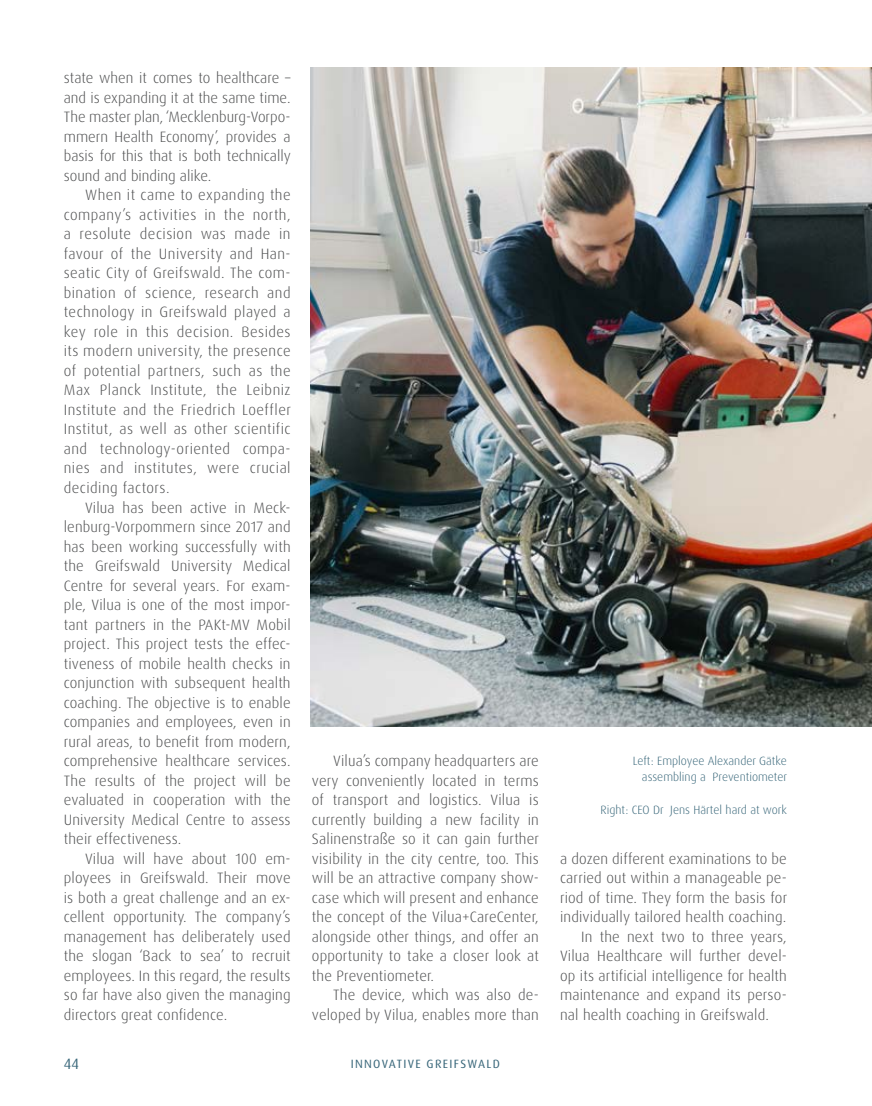
<style>
.page{position:relative;width:872px;height:1106px;background:#fff}
.page>*{position:absolute;margin:0;border:0;box-sizing:border-box;transform-origin:0 0}
.t1{font:300 15px/19.5px "Dax Pro";letter-spacing:.01em;color:#4b4c4d;text-align:justify}
.t2{font:15px "Dax Pro";color:#39677a}
.t3{font:300 12px/16.5px "Dax Pro";color:#39677a;text-align:right}
.t4{font:12px "Dax Pro";letter-spacing:.11em;color:#39677a}
</style>
<div class="page">
<img style="left:310px;top:67px;width:562px;height:660px">
<p class="t1" style="left:64px;top:68px;width:229px">state when it comes to healthcare – and is expanding it at the same time.<br>The master plan, ‘Mecklenburg-Vorpo&shy;mmern Health Economy’, provides a basis for this that is both technically sound and binding alike.</p>
<p class="t1" style="left:64px;top:185px;width:229px;text-indent:21px">When it came to expanding the company’s activities in the north, a resolute decision was made in favour of the University and Han&shy;seatic City of Greifswald. The com&shy;bination of science, research and technology in Greifswald played a key role in this decision. Besides its modern university, the presence of potential partners, such as the Max Planck Institute, the Leibniz Institute and the Friedrich Loeffler Institut, as well as other scientific and technology-oriented compa&shy;nies and institutes, were crucial deciding factors.</p>
<p class="t1" style="left:64px;top:497px;width:228px;text-indent:21px">Vilua has been active in Meck&shy;lenburg-Vorpommern since 2017 and has been working successfully with the Greifswald University Medical Centre for several years. For exam&shy;ple, Vilua is one of the most impor&shy;tant partners in the PAKt-MV Mobil project. This project tests the effec&shy;tiveness of mobile health checks in conjunction with subsequent health coaching. The objective is to enable companies and employees, even in rural areas, to benefit from modern, comprehensive healthcare services.<br>The results of the project will be evaluated in cooperation with the University Medical Centre to assess their effectiveness.</p>
<p class="t1" style="left:64px;top:848px;width:228px;text-indent:21px">Vilua will have about 100 em&shy;ployees in Greifswald. Their move is both a great challenge and an ex&shy;cellent opportunity. The company’s management has deliberately used the slogan ‘Back to sea’ to recruit employees. In this regard, the results so far have also given the managing directors great confidence.</p>
<p class="t1" style="left:312px;top:751px;width:229px;text-indent:21px">Vilua’s company headquarters are very conveniently located in terms of transport and logistics. Vilua is currently building a new facility in Salinenstraße so it can gain further visibility in the city centre, too. This will be an attractive company show&shy;case which will present and enhance the concept of the Vilua+CareCenter, alongside other things, and offer an opportunity to take a closer look at the Preventiometer.</p>
<p class="t1" style="left:312px;top:985px;width:228px;text-align:right">The device, which was also de&shy;veloped by Vilua, enables more than</p>
<p class="t2" style="left:64px;top:1054px;width:17px">44</p>
<p class="t4" style="left:351px;top:1056px;width:151px">INNOVATIVE GREIFSWALD</p>
<p class="t3" style="left:632px;top:752px;width:156px">Left: Employee Alexander Gätke assembling a Preventiometer</p>
<p class="t3" style="left:600px;top:801px;width:188px">Right: CEO Dr Jens Härtel hard at work</p>
<p class="t1" style="left:560px;top:848px;width:228px">a dozen different examinations to be</p>
<p class="t1" style="left:560px;top:868px;width:228px">carried out within a manageable pe-</p>
<p class="t1" style="left:560px;top:887px;width:229px">riod of time. They form the basis for</p>
<p class="t1" style="left:560px;top:907px;width:228px">individually tailored health coaching.</p>
<p class="t1" style="left:581px;top:926px;width:207px">In the next two to three years,</p>
<p class="t1" style="left:560px;top:946px;width:228px">Vilua Healthcare will further devel-</p>
<p class="t1" style="left:560px;top:965px;width:228px">op its artificial intelligence for health</p>
<p class="t1" style="left:560px;top:985px;width:228px">maintenance and expand its perso-</p>
<p class="t1" style="left:560px;top:1004px;width:210px">nal health coaching in Greifswald.</p>
</div>
